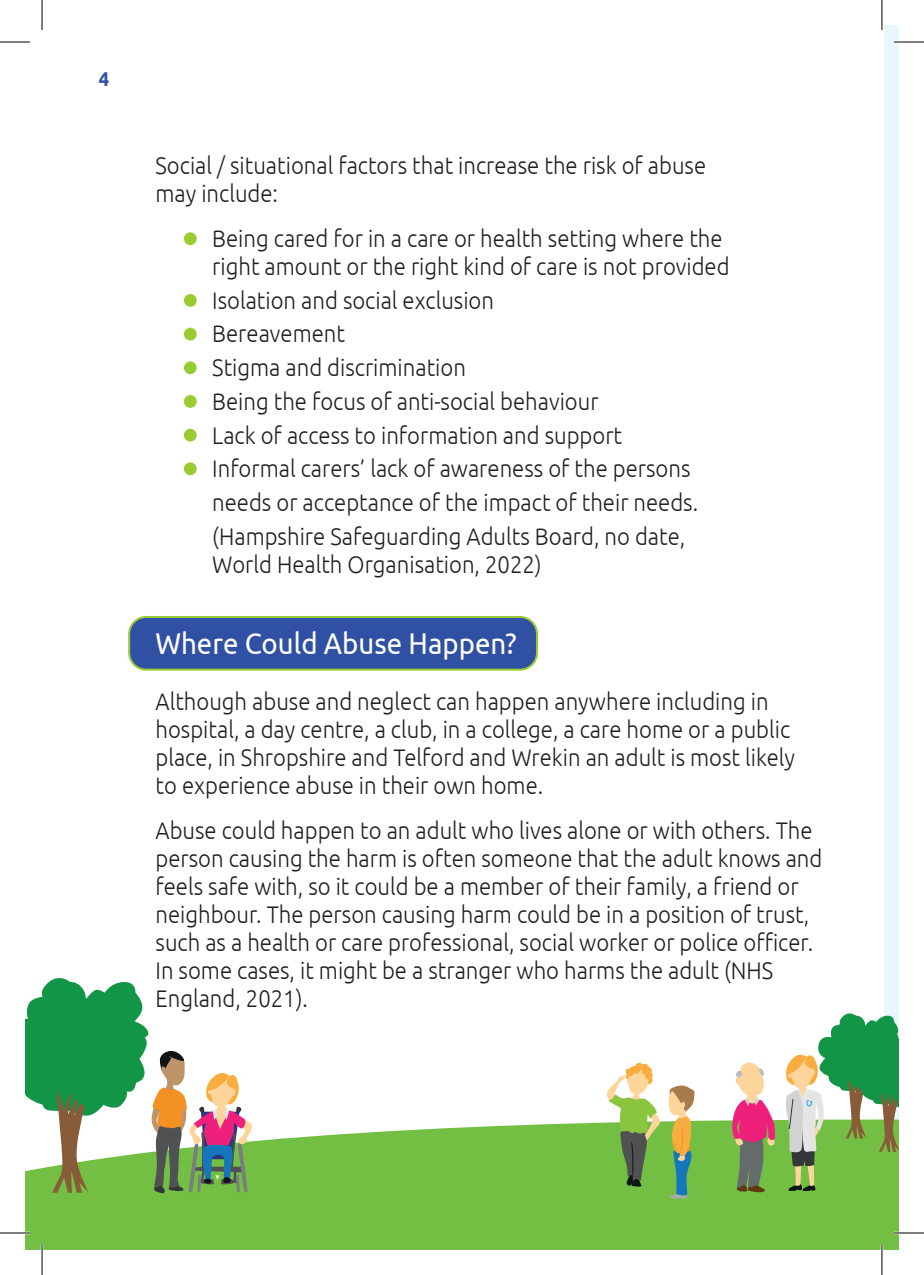
<style>
.page{position:relative;width:924px;height:1275px;background:#fff}
.page>*{position:absolute;margin:0;border:0;box-sizing:border-box;transform-origin:0 0}
.t1{font:30px "Ubuntu";color:#fff;scale:.92 1}
.t2{font:300 24px/28px "Ubuntu";color:#231f20;scale:.92 1}
.t3{font:700 20px "Ubuntu";color:#3051a3;scale:.92 1}
</style>
<div class="page">
<div style="left:884px;top:25px;width:14px;height:1225px;background:#e8f6fd"></div>
<div style="left:25px;top:1120px;width:873px;height:130px;background:#73bf44"></div>
<svg style="left:606px;top:1062px;width:54px;height:124px"></svg>
<svg style="left:731px;top:1062px;width:44px;height:130px"></svg>
<svg style="left:667px;top:1085px;width:27px;height:113px;background:#a1af73"></svg>
<svg style="left:25px;top:978px;width:227px;height:215px"></svg>
<svg style="left:784px;top:1013px;width:114px;height:178px"></svg>
<div style="left:129px;top:617px;width:407px;height:52px;background:#3051a3;border-radius:17px"></div>
<div style="left:128px;top:616px;width:409px;height:54px;border:2px solid #9c3;border-radius:17px"></div>
<div style="left:184px;top:232px;width:12px;height:13px;background:#9c3;border-radius:50%"></div>
<div style="left:184px;top:294px;width:12px;height:13px;background:#9c3;border-radius:50%"></div>
<div style="left:184px;top:328px;width:12px;height:12px;background:#9c3;border-radius:50%"></div>
<div style="left:184px;top:361px;width:12px;height:13px;background:#9c3;border-radius:50%"></div>
<div style="left:184px;top:395px;width:12px;height:13px;background:#9c3;border-radius:50%"></div>
<div style="left:184px;top:429px;width:12px;height:12px;background:#9c3;border-radius:50%"></div>
<div style="left:184px;top:462px;width:12px;height:13px;background:#9c3;border-radius:50%"></div>
<hr style="left:893px;top:41px;width:30px;height:2px;background:#fff">
<hr style="left:0;top:1231px;width:30px;height:3px;background:#fff">
<hr style="left:893px;top:1231px;width:30px;height:3px;background:#fff">
<hr style="left:41px;top:1245px;width:2px;height:30px;background:#fff">
<hr style="left:880px;top:1245px;width:2px;height:30px;background:#fff">
<hr style="left:0;top:42px;width:30px;height:1px;background:#000">
<hr style="left:893px;top:42px;width:30px;height:1px;background:#000">
<hr style="left:0;top:1232px;width:30px;height:1px;background:#000">
<hr style="left:893px;top:1232px;width:30px;height:1px;background:#000">
<hr style="left:42px;top:0;width:1px;height:30px;background:#000">
<hr style="left:42px;top:1245px;width:1px;height:30px;background:#000">
<hr style="left:881px;top:0;width:1px;height:30px;background:#000">
<hr style="left:881px;top:1245px;width:1px;height:30px;background:#000">
<p class="t3" style="left:99px;top:67px;width:13px">4</p>
<p class="t2" style="left:155px;top:151px;width:599px">Social / situational factors that increase the risk of abuse may include:</p>
<p class="t2" style="left:212px;top:224px;width:563px">Being cared for in a care or health setting where the right amount or the right kind of care is not provided</p>
<p class="t2" style="left:212px;top:286px;width:307px">Isolation and social exclusion</p>
<p class="t2" style="left:212px;top:319px;width:146px">Bereavement</p>
<p class="t2" style="left:212px;top:353px;width:277px">Stigma and discrimination</p>
<p class="t2" style="left:212px;top:387px;width:421px">Being the focus of anti-social behaviour</p>
<p class="t2" style="left:212px;top:420px;width:447px">Lack of access to information and support</p>
<p class="t2" style="left:212px;top:454px;width:521px">Informal carers’ lack of awareness of the persons</p>
<p class="t2" style="left:212px;top:488px;width:529px">needs or acceptance of the impact of their needs.</p>
<p class="t2" style="left:212px;top:521px;width:515px">(Hampshire Safeguarding Adults Board, no date,<br>World Health Organisation, 2022)</p>
<p class="t1" style="left:155px;top:625px;width:394px">Where Could Abuse Happen?</p>
<p class="t2" style="left:155px;top:687px;width:696px">Although abuse and neglect can happen anywhere including in hospital, a day centre, a club, in a college, a care home or a public place, in Shropshire and Telford and Wrekin an adult is most likely to experience abuse in their own home.</p>
<p class="t2" style="left:155px;top:816px;width:726px">Abuse could happen to an adult who lives alone or with others. The person causing the harm is often someone that the adult knows and feels safe with, so it could be a member of their family, a friend or neighbour. The person causing harm could be in a position of trust, such as a health or care professional, social worker or police officer.<br>In some cases, it might be a stranger who harms the adult (NHS England, 2021).</p>
</div>
